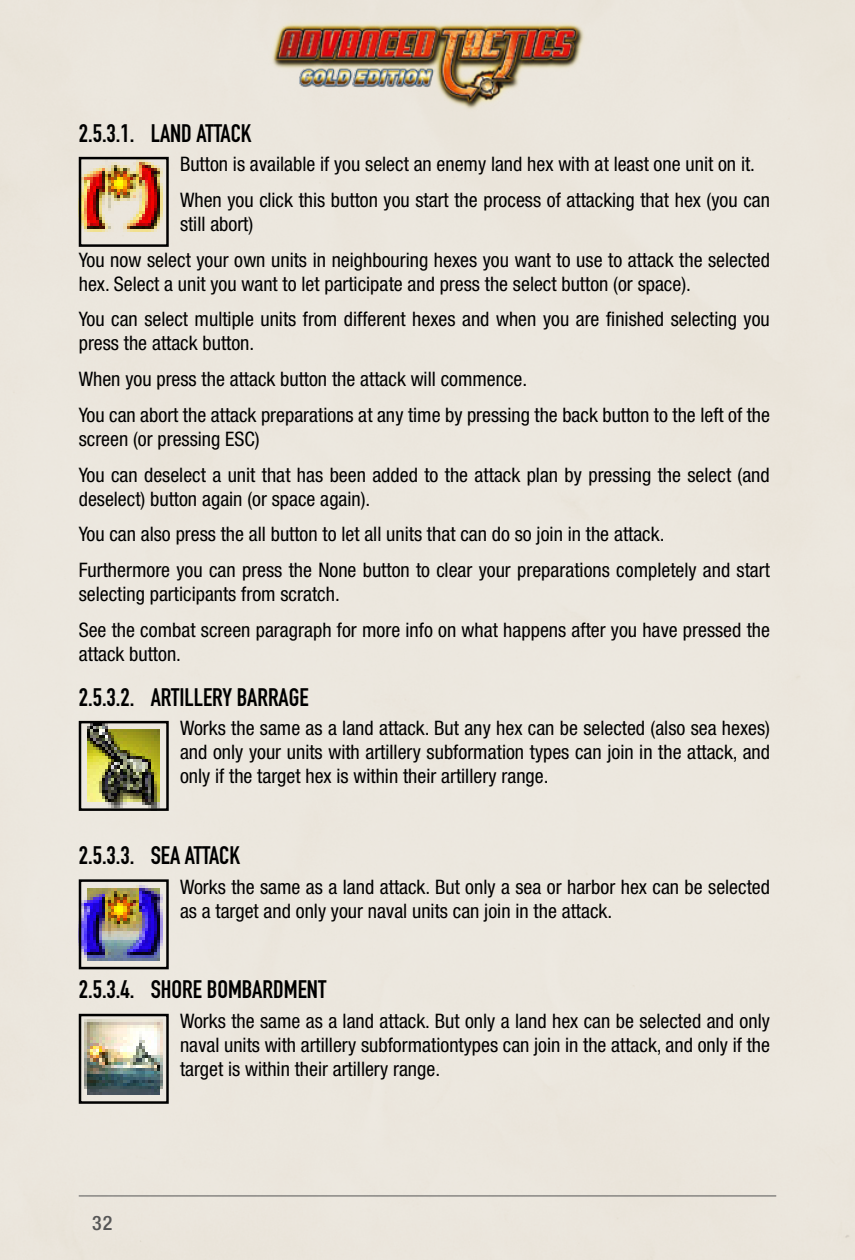
<style>
.page{position:relative;width:855px;height:1260px;background:#fff}
.page>*{position:absolute;margin:0;border:0;box-sizing:border-box;transform-origin:0 0}
.Heading_4{font:25px "DIN Engschrift Std";color:#000}
.t1{font:condensed 20px/24px "Helvetica Neue";color:#000}
.t2{font:500 condensed 20px "Helvetica Neue";color:#565656}
</style>
<div class="page">
<img style="left:269px;top:20px;width:317px;height:91px">
<hr style="left:79px;top:1196px;width:697px;height:1px;background:#565656">
<img style="left:82px;top:160px;width:84px;height:84px">
<div style="left:79px;top:157px;width:90px;height:90px;border:2px solid #000"></div>
<img style="left:82px;top:724px;width:84px;height:84px">
<div style="left:79px;top:721px;width:90px;height:90px;border:2px solid #000"></div>
<img style="left:82px;top:882px;width:84px;height:84px">
<div style="left:79px;top:879px;width:90px;height:90px;border:2px solid #000"></div>
<img style="left:82px;top:1017px;width:84px;height:84px">
<div style="left:79px;top:1014px;width:90px;height:90px;border:2px solid #000"></div>
<p class="Heading_4" style="left:79px;top:118px;width:174px">2.5.3.1. LAND ATTACK</p>
<p class="t1" style="left:180px;top:152px;width:577px">Button is available if you select an enemy land hex with at least one unit on it.</p>
<p class="t1" style="left:180px;top:188px;width:592px">When you click this button you start the process of attacking that hex (you can still abort)</p>
<p class="t1" style="left:79px;top:248px;width:693px">You now select your own units in neighbouring hexes you want to use to attack the selected hex. Select a unit you want to let participate and press the select button (or space).</p>
<p class="t1" style="left:79px;top:307px;width:693px">You can select multiple units from different hexes and when you are finished selecting you press the attack button.</p>
<p class="t1" style="left:79px;top:367px;width:450px">When you press the attack button the attack will commence.</p>
<p class="t1" style="left:79px;top:403px;width:693px">You can abort the attack preparations at any time by pressing the back button to the left of the screen (or pressing ESC)</p>
<p class="t1" style="left:79px;top:462px;width:693px">You can deselect a unit that has been added to the attack plan by pressing the select (and deselect) button again (or space again).</p>
<p class="t1" style="left:79px;top:522px;width:587px">You can also press the all button to let all units that can do so join in the attack.</p>
<p class="t1" style="left:79px;top:558px;width:693px">Furthermore you can press the None button to clear your preparations completely and start selecting participants from scratch.</p>
<p class="t1" style="left:79px;top:617px;width:693px">See the combat screen paragraph for more info on what happens after you have pressed the attack button.</p>
<p class="Heading_4" style="left:79px;top:682px;width:231px">2.5.3.2. ARTILLERY BARRAGE</p>
<p class="t1" style="left:180px;top:716px;width:592px;text-align:justify">Works the same as a land attack. But any hex can be selected (also sea hexes) and only your units with artillery subformation types can join in the attack, and only if the target hex is within their artillery range.</p>
<p class="Heading_4" style="left:79px;top:841px;width:163px">2.5.3.3. SEA ATTACK</p>
<p class="t1" style="left:180px;top:875px;width:592px">Works the same as a land attack. But only a sea or harbor hex can be selected as a target and only your naval units can join in the attack.</p>
<p class="Heading_4" style="left:79px;top:975px;width:249px">2.5.3.4. SHORE BOMBARDMENT</p>
<p class="t1" style="left:180px;top:1009px;width:592px;text-align:justify">Works the same as a land attack. But only a land hex can be selected and only naval units with artillery subformationtypes can join in the attack, and only if the target is within their artillery range.</p>
<p class="t2" style="left:92px;top:1211px;width:22px">32</p>
</div>
